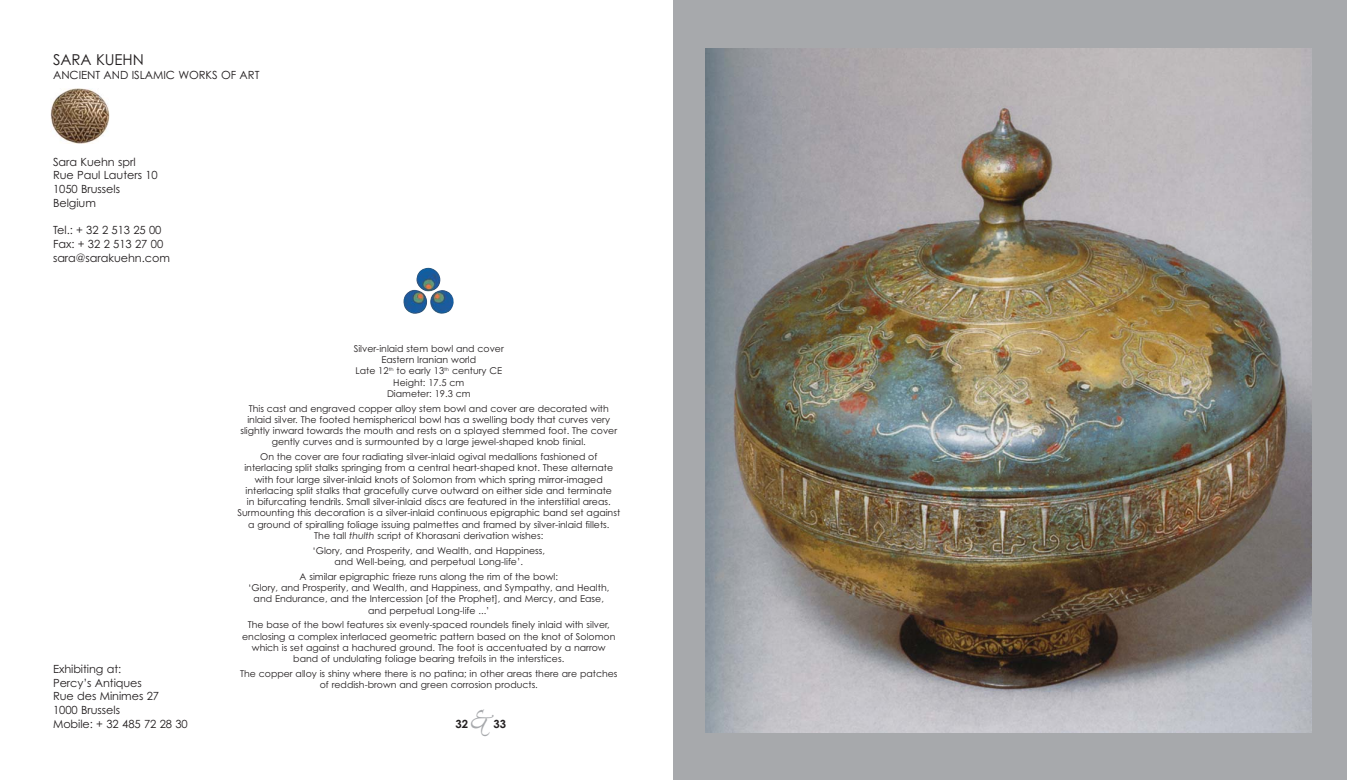
<style>
.page{position:relative;width:1347px;height:780px;background:#fff}
.page>*{position:absolute;margin:0;border:0;box-sizing:border-box;transform-origin:0 0}
.t1{font:35px "Ex Ponto";color:#a7a9ac}
.t2{font:15px "Century Gothic";letter-spacing:-.005em;color:#231f20}
.t3{font:11.25px/13.8px "Century Gothic";letter-spacing:-.005em;color:#231f20}
.t4{font:700 11.25px "Century Gothic";color:#231f20}
.t5{font:9.38px/11.2px "Century Gothic";color:#231f20;text-align:center}
.s1{font-style:italic}
</style>
<div class="page">
<div style="left:673px;top:0;width:673px;height:780px;background:#a7a9ac"></div>
<img style="left:705px;top:48px;width:606px;height:684px">
<img style="left:403px;top:267px;width:51px;height:47px">
<img style="left:51px;top:88px;width:58px;height:55px">
<h2 class="t2" style="left:53px;top:54px;width:92px">SARA KUEHN</h2>
<p class="t3" style="left:53px;top:69px;width:208px">ANCIENT AND ISLAMIC WORKS OF ART</p>
<p class="t3" style="left:53px;top:156px;width:106px">Sara Kuehn sprl<br>Rue Paul Lauters 10<br>1050 Brussels<br>Belgium</p>
<p class="t3" style="left:53px;top:224px;width:118px">Tel.: + 32 2 513 25 00<br>Fax: + 32 2 513 27 00 sara@sarakuehn.com</p>
<p class="t3" style="left:53px;top:663px;width:136px">Exhibiting at:<br>Percy’s Antiques<br>Rue des Minimes 27<br>1000 Brussels<br>Mobile: + 32 485 72 28 30</p>
<p class="t5" style="left:354px;top:343px;width:151px">Silver-inlaid stem bowl and cover<br>Eastern Iranian world<br>Late 12<sup>th</sup> to early 13<sup>th</sup> century CE<br>Height: 17.5 cm<br>Diameter: 19.3 cm</p>
<p class="t5" style="left:240px;top:403px;width:378px">This cast and engraved copper alloy stem bowl and cover are decorated with inlaid silver. The footed hemispherical bowl has a swelling body that curves very slightly inward towards the mouth and rests on a splayed stemmed foot. The cover gently curves and is surmounted by a large jewel-shaped knob finial.</p>
<p class="t5" style="left:237px;top:452px;width:384px">On the cover are four radiating silver-inlaid ogival medallions fashioned of interlacing split stalks springing from a central heart-shaped knot. These alternate with four large silver-inlaid knots of Solomon from which spring mirror-imaged interlacing split stalks that gracefully curve outward on either side and terminate<br>in bifurcating tendrils. Small silver-inlaid discs are featured in the interstitial areas.<br>Surmounting this decoration is a silver-inlaid continuous epigraphic band set against a ground of spiralling foliage issuing palmettes and framed by silver-inlaid fillets.<br>The tall <span class="s1">thulth</span> script of Khorasani derivation wishes:</p>
<p class="t5" style="left:312px;top:545px;width:234px">‘Glory, and Prosperity, and Wealth, and Happiness, and Well-being, and perpetual Long-life’.</p>
<p class="t5" style="left:248px;top:571px;width:362px">A similar epigraphic frieze runs along the rim of the bowl:<br>‘Glory, and Prosperity, and Wealth, and Happiness, and Sympathy, and Health, and Endurance, and the Intercession [of the Prophet], and Mercy, and Ease, and perpetual Long-life ...’</p>
<p class="t5" style="left:242px;top:620px;width:375px">The base of the bowl features six evenly-spaced roundels finely inlaid with silver, enclosing a complex interlaced geometric pattern based on the knot of Solomon which is set against a hachured ground. The foot is accentuated by a narrow band of undulating foliage bearing trefoils in the interstices.</p>
<p class="t5" style="left:240px;top:668px;width:379px">The copper alloy is shiny where there is no patina; in other areas there are patches of reddish-brown and green corrosion products.</p>
<h1 class="t1" style="left:469px;top:702px;width:24px">&amp;</h1>
<p class="t4" style="left:455px;top:719px;width:14px">32</p>
<p class="t4" style="left:493px;top:719px;width:14px">33</p>
</div>
